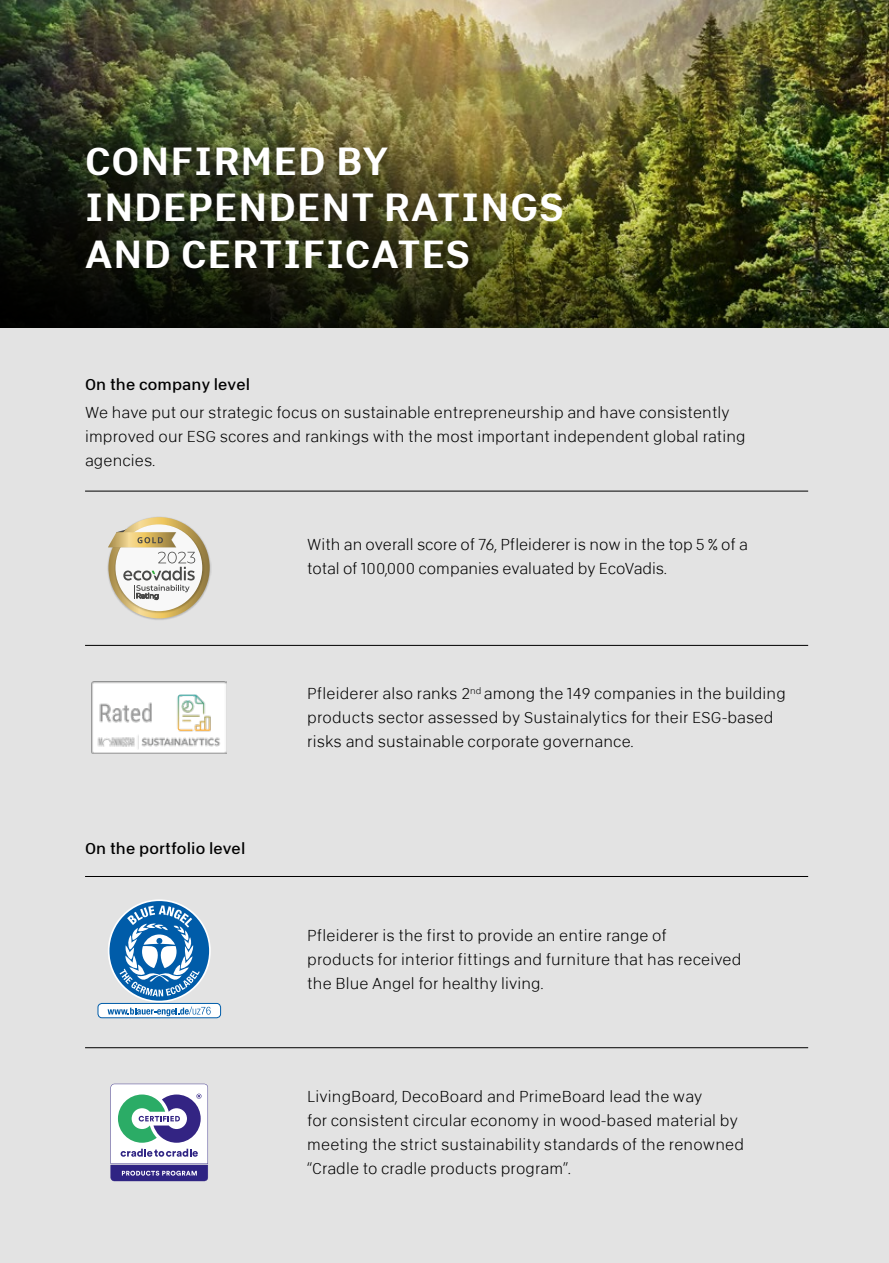
<style>
.page{position:relative;width:889px;height:1263px;background:#e3e3e3}
.page>*{position:absolute;margin:0;border:0;box-sizing:border-box;transform-origin:0 0}
.t1{font:39px/46.5px "Abitare Sans 600 wt";letter-spacing:.025em;color:#fff}
.t2{font:15.75px/24px "Abitare Sans 100 wt";letter-spacing:.01em;color:#000}
.t3{font:15.75px "Abitare Sans 400 wt";letter-spacing:.01em;color:#000}
</style>
<div class="page">
<svg style="left:111px;top:1084px;width:97px;height:97px;background:#a1adc3"></svg>
<div style="left:98px;top:1003px;width:123px;height:15px;background:#fff;border-radius:4px"></div>
<div style="left:98px;top:1003px;width:123px;height:15px;border:1px solid #005ca9;border-radius:4px"></div>
<svg style="left:108px;top:901px;width:103px;height:115px"></svg>
<img style="left:0;top:0;width:889px;height:327px">
<hr style="left:85px;top:491px;width:723px;height:1px;background:#000">
<hr style="left:85px;top:876px;width:723px;height:1px;background:#000">
<hr style="left:85px;top:1047px;width:723px;height:1px;background:#000">
<hr style="left:85px;top:645px;width:723px;height:1px;background:#000">
<img style="left:92px;top:682px;width:135px;height:71px">
<img style="left:107px;top:517px;width:104px;height:103px">
<svg style="left:108px;top:517px;width:102px;height:101px"></svg>
<img style="left:114px;top:523px;width:90px;height:90px">
<div style="left:115px;top:524px;width:87px;height:87px;background:#f8f8f8;border-radius:50%"></div>
<svg style="left:108px;top:528px;width:87px;height:72px"></svg>
<h1 class="t1" style="left:85px;top:137px;width:480px">CONFIRMED BY<br>INDEPENDENT RATINGS<br>AND CERTIFICATES</h1>
<p class="t3" style="left:85px;top:376px;width:166px">On the company level</p>
<p class="t2" style="left:85px;top:401px;width:662px">We have put our strategic focus on sustainable entrepreneurship and have consistently improved our ESG scores and rankings with the most important independent global rating agencies.</p>
<p class="t2" style="left:307px;top:532px;width:442px">With an overall score of 76, Pfleiderer is now in the top 5 % of a total of 100,000 companies evaluated by EcoVadis.</p>
<p class="t3" style="left:85px;top:839px;width:162px">On the portfolio level</p>
<p class="t2" style="left:307px;top:681px;width:480px">Pfleiderer also ranks 2<sup>nd</sup> among the 149 companies in the building products sector assessed by Sustainalytics for their ESG-based risks and sustainable corporate governance.</p>
<p class="t2" style="left:307px;top:923px;width:436px">Pfleiderer is the first to provide an entire range of<br>products for interior fittings and furniture that has received the Blue Angel for healthy living.</p>
<p class="t2" style="left:307px;top:1084px;width:438px">LivingBoard, DecoBoard and PrimeBoard lead the way<br>for consistent circular economy in wood-based material by meeting the strict sustainability standards of the renowned “Cradle to cradle products program”.</p>
</div>
